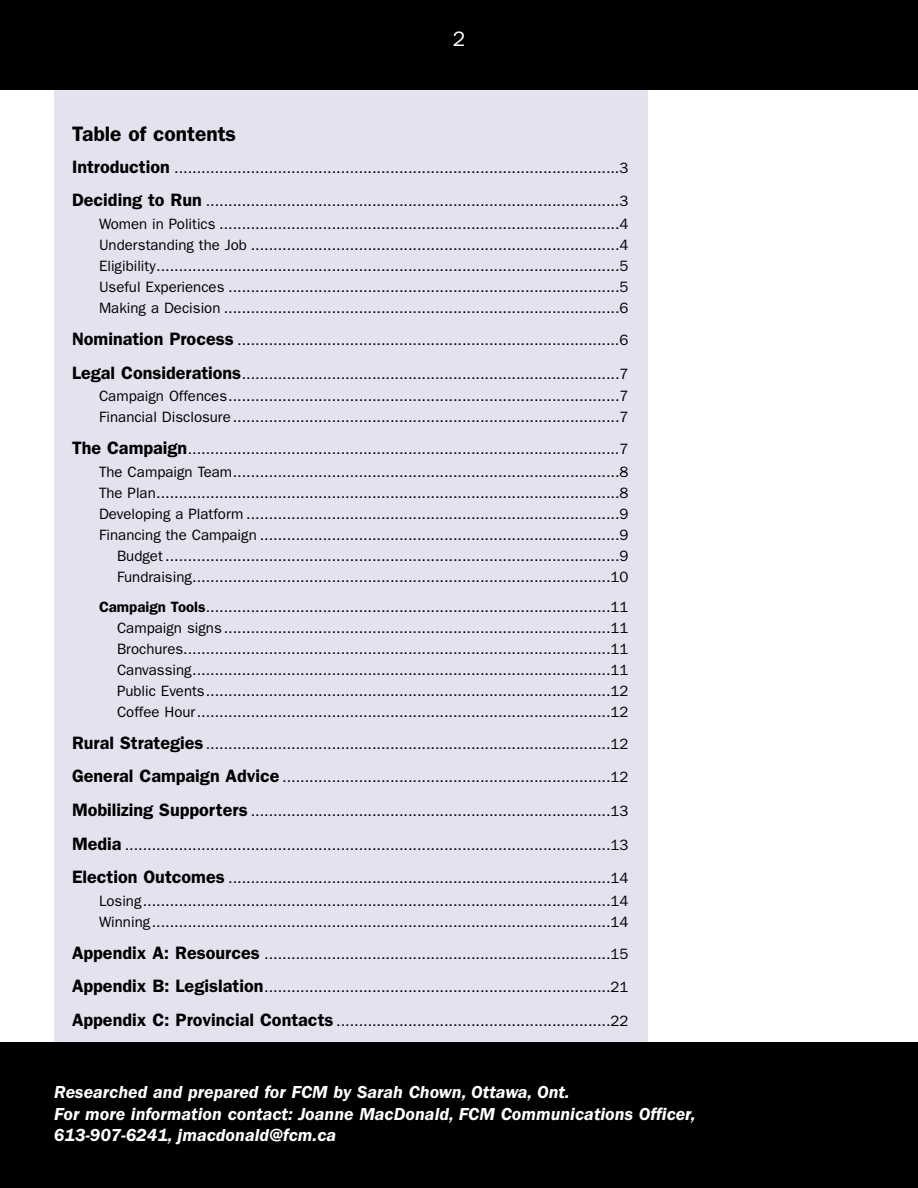
<style>
.page{position:relative;width:918px;height:1188px;background:#fff}
.page>*{position:absolute;margin:0;border:0;box-sizing:border-box;transform-origin:0 0}
.t1{font:600 21px "Franklin Gothic";color:#000}
.t2{font:21px "Franklin Gothic";color:#fff}
.t3{font:italic 600 18px/21.6px "Franklin Gothic";color:#fff}
.t4{font:15px/21px "Franklin Gothic";color:#000;text-align:right}
.s1{font-weight:600;font-size:18px}
.s2{font-weight:600}
</style>
<div class="page">
<div style="left:54px;top:76px;width:594px;height:982px;background:#e4e2ef"></div>
<div style="left:0;top:0;width:918px;height:90px;background:#000"></div>
<div style="left:0;top:1042px;width:918px;height:146px;background:#000"></div>
<h1 class="t2" style="left:453px;top:32px;width:14px">2</h1>
<h1 class="t1" style="left:72px;top:126px;width:166px">Table of contents</h1>
<p class="t4" style="left:72px;top:158px;width:558px"><span class="s1">Introduction</span> ...................................................................................................3</p>
<p class="t4" style="left:72px;top:191px;width:558px;line-height:22.5px"><span class="s1">Deciding to Run</span> ............................................................................................3<br>Women in Politics .........................................................................................4</p>
<p class="t4" style="left:99px;top:236px;width:531px;text-align:justify">Understanding the Job ..................................................................................4<br>Eligibility.......................................................................................................5<br>Useful Experiences .......................................................................................5<br>Making a Decision ........................................................................................6</p>
<p class="t4" style="left:72px;top:331px;width:558px"><span class="s1">Nomination Process</span> .....................................................................................6</p>
<p class="t4" style="left:72px;top:364px;width:558px;line-height:22.5px"><span class="s1">Legal Considerations</span>....................................................................................7<br>Campaign Offences.......................................................................................7</p>
<p class="t4" style="left:72px;top:402px;width:558px;line-height:32.1px">Financial Disclosure......................................................................................7<br><span class="s1">The Campaign</span>................................................................................................7</p>
<p class="t4" style="left:99px;top:462px;width:531px">The Campaign Team......................................................................................8<br>The Plan.......................................................................................................8<br>Developing a Platform ...................................................................................9<br>Financing the Campaign ................................................................................9<br>Budget .....................................................................................................9<br>Fundraising.............................................................................................10</p>
<p class="t4" style="left:117px;top:597px;width:513px;text-align:justify;text-indent:-18px"><span class="s2">Campaign Tools</span>..........................................................................................11<br>Campaign signs......................................................................................11<br>Brochures...............................................................................................11<br>Canvassing.............................................................................................11<br>Public Events..........................................................................................12<br>Coffee Hour............................................................................................12</p>
<p class="t4" style="left:72px;top:734px;width:558px"><span class="s1">Rural Strategies</span>..........................................................................................12</p>
<p class="t4" style="left:72px;top:768px;width:558px"><span class="s1">General Campaign Advice</span> .........................................................................12</p>
<p class="t4" style="left:72px;top:802px;width:558px"><span class="s1">Mobilizing Supporters</span> ................................................................................13</p>
<p class="t4" style="left:72px;top:835px;width:558px"><span class="s1">Media</span> ............................................................................................................13</p>
<p class="t4" style="left:72px;top:868px;width:558px;line-height:22.5px"><span class="s1">Election Outcomes</span> .....................................................................................14<br>Losing........................................................................................................14</p>
<p class="t4" style="left:72px;top:907px;width:558px;line-height:32.1px">Winning......................................................................................................14<br><span class="s1">Appendix A: Resources</span> .............................................................................15</p>
<p class="t4" style="left:72px;top:978px;width:558px"><span class="s1">Appendix B: Legislation</span>.............................................................................21</p>
<p class="t4" style="left:72px;top:1012px;width:558px"><span class="s1">Appendix C: Provincial Contacts</span> .............................................................22</p>
<p class="t3" style="left:54px;top:1082px;width:643px">Researched and prepared for FCM by Sarah Chown, Ottawa, Ont.<br>For more information contact: Joanne MacDonald, FCM Communications Officer,<br>613-907-6241, jmacdonald@fcm.ca</p>
</div>
